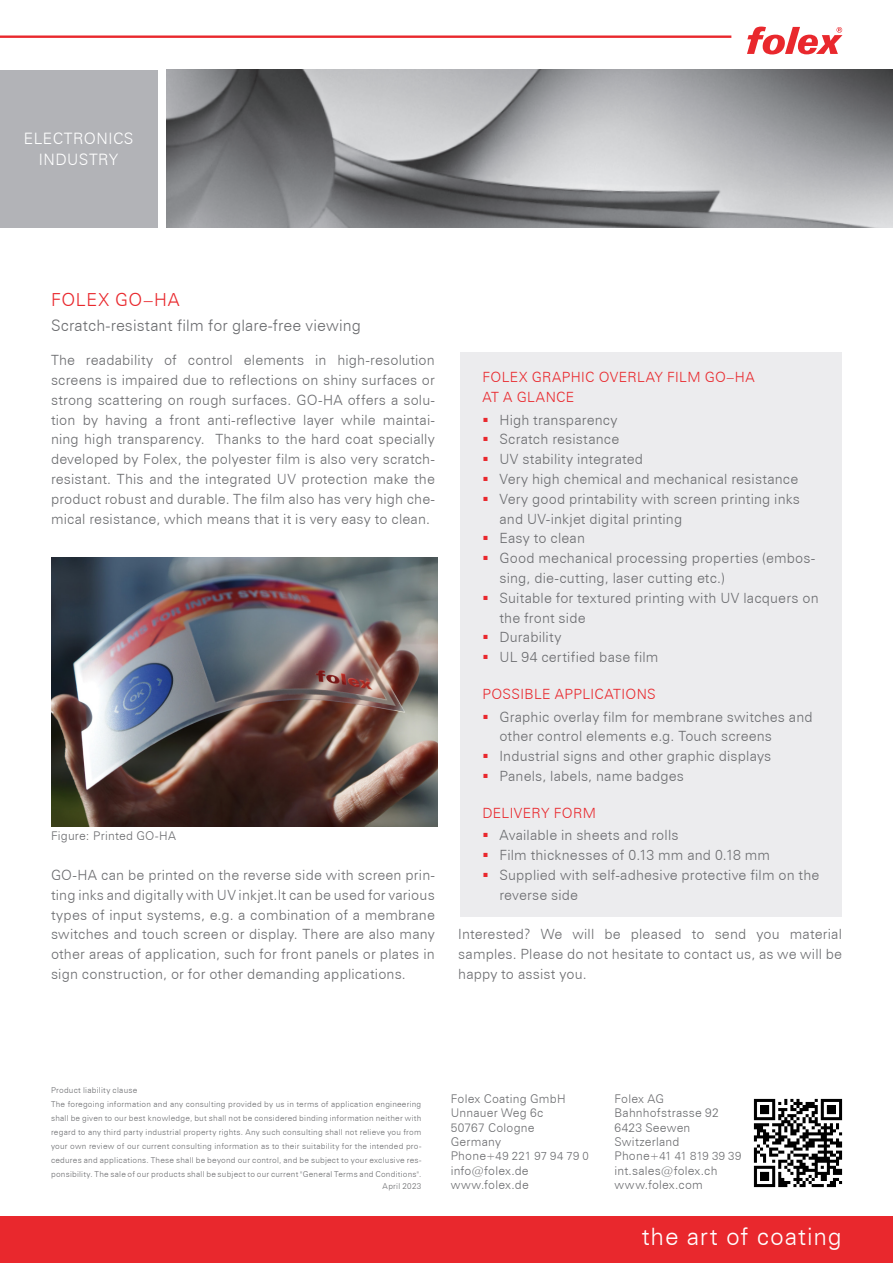
<style>
.page{position:relative;width:893px;height:1263px;background:#fff}
.page>*{position:absolute;margin:0;border:0;box-sizing:border-box;transform-origin:0 0}
.grundtext{font:300 24px "Zurich BT";letter-spacing:.035em;color:#fff}
.titel{font:300 18px "Zurich BT";letter-spacing:.035em;color:#e9282d}
.untertitel{font:300 15.75px "Zurich BT";letter-spacing:.005em;color:#6c6d70}
.t1{font:300 15.75px/21.1px "Zurich BT";letter-spacing:.03em;color:#fff;text-align:center}
.grundtext-2{font:300 14.1px/19.8px "Zurich BT";letter-spacing:.01em;color:#6c6d70}
.übertitelchen{font:300 14.1px/19.8px "Zurich BT";letter-spacing:.025em;color:#e9282d}
.adresse{font:300 12px "Zurich BT";letter-spacing:.02em;color:#6c6d70}
.grundtext-3{font:300 12px "Zurich BT";letter-spacing:.015em;color:#6c6d70}
.adresse-2{font:300 11.4px "Zurich BT";letter-spacing:.02em;color:#6c6d70}
.adresse-3{font:300 11.4px "Zurich BT";letter-spacing:-.005em;color:#6c6d70}
.klausel{font:300 8.1px/14.1px "Zurich BT";letter-spacing:.03em;color:#6c6d70;text-align:justify}
.s1{font-size:12px}
</style>
<div class="page">
<hr style="left:0;top:35px;width:731px;height:3px;background:#e9282d">
<svg style="left:747px;top:27px;width:95px;height:27px"></svg>
<div style="left:0;top:70px;width:157px;height:157px;background:#b2b3b7"></div>
<img style="left:51px;top:557px;width:386px;height:269px">
<img style="left:166px;top:70px;width:727px;height:157px">
<div style="left:461px;top:352px;width:381px;height:565px;background:#ececee"></div>
<div style="left:0;top:1217px;width:893px;height:46px;background:#e9282d"></div>
<img style="left:753px;top:1098px;width:90px;height:90px">
<p class="t1" style="left:24px;top:128px;width:111px">ELECTRONICS<br>INDUSTRY</p>
<p class="titel" style="left:51px;top:288px;width:130px">FOLEX GO–HA</p>
<p class="untertitel" style="left:51px;top:316px;width:311px">Scratch-resistant film for glare-free viewing</p>
<p class="grundtext-2" style="left:51px;top:350px;width:385px;text-align:justify">The readability of control elements in high-resolution screens is impaired due to reflections on shiny surfaces or strong scattering on rough surfaces. GO-HA offers a solu&shy;tion by having a front anti-reflective layer while maintai&shy;ning high transparency. Thanks to the hard coat specially developed by Folex, the polyester film is also very scratch&shy;resistant. This and the integrated UV protection make the product robust and durable. The film also has very high che&shy;mical resistance, which means that it is very easy to clean.</p>
<p class="grundtext-3" style="left:51px;top:829px;width:126px">Figure: Printed GO-HA</p>
<p class="grundtext-2" style="left:51px;top:865px;width:385px;text-align:justify">GO-HA can be printed on the reverse side with screen prin&shy;ting inks and digitally with UV inkjet.It can be used for various types of input systems, e.g. a combination of a membrane switches and touch screen or display. There are also many other areas of application, such for front panels or plates in sign construction, or for other demanding applications.</p>
<p class="übertitelchen" style="left:482px;top:367px;width:274px">FOLEX GRAPHIC OVERLAY FILM GO–HA<br>AT A GLANCE</p>
<p class="grundtext-2" style="left:499px;top:410px;width:119px">High transparency</p>
<p class="grundtext-2" style="left:499px;top:429px;width:121px">Scratch resistance</p>
<p class="grundtext-2" style="left:499px;top:449px;width:145px">UV stability integrated</p>
<p class="grundtext-2" style="left:499px;top:469px;width:300px">Very high chemical and mechanical resistance</p>
<p class="grundtext-2" style="left:499px;top:489px;width:302px">Very good printability with screen printing inks and UV-inkjet digital printing</p>
<p class="grundtext-2" style="left:499px;top:528px;width:87px">Easy to clean</p>
<p class="grundtext-2" style="left:499px;top:548px;width:317px">Good mechanical processing properties (embos&shy;sing, die-cutting, laser cutting etc.)</p>
<p class="grundtext-2" style="left:499px;top:588px;width:321px">Suitable for textured printing with UV lacquers on the front side</p>
<p class="grundtext-2" style="left:499px;top:627px;width:63px">Durability</p>
<p class="grundtext-2" style="left:499px;top:647px;width:160px">UL 94 certified base film</p>
<p class="übertitelchen" style="left:482px;top:684px;width:175px">POSSIBLE APPLICATIONS</p>
<p class="grundtext-2" style="left:499px;top:707px;width:315px">Graphic overlay film for membrane switches and other control elements e.g. Touch screens</p>
<p class="grundtext-2" style="left:499px;top:746px;width:273px">Industrial signs and other graphic displays</p>
<p class="grundtext-2" style="left:499px;top:766px;width:186px">Panels, labels, name badges</p>
<p class="übertitelchen" style="left:482px;top:803px;width:115px">DELIVERY FORM</p>
<p class="grundtext-2" style="left:499px;top:825px;width:181px">Available in sheets and rolls</p>
<p class="grundtext-2" style="left:499px;top:845px;width:272px">Film thicknesses of 0.13 mm and 0.18 mm</p>
<p class="grundtext-2" style="left:499px;top:865px;width:321px">Supplied with self-adhesive protective film on the reverse side</p>
<p class="grundtext-2" style="left:458px;top:924px;width:385px;text-align:justify">Interested? We will be pleased to send you material samples. Please do not hesitate to contact us, as we will be happy to assist you.</p>
<p class="klausel" style="left:51px;top:1083px;width:88px">Product liability clause</p>
<p class="klausel" style="left:51px;top:1097px;width:372px">The foregoing information and any consulting provided by us in terms of application engineering shall be given to our best knowledge, but shall not be considered binding information neither with regard to any third party industrial property rights. Any such consulting shall not relieve you from your own review of our current consulting information as to their suitability for the intended pro&shy;cedures and applications. These shall be beyond our control, and be subject to your exclusive res&shy;ponsibility. The sale of our products shall be subject to our current "General Terms and Conditions".</p>
<p class="klausel" style="left:383px;top:1178px;width:40px">April 2023</p>
<p class="adresse" style="left:451px;top:1091px;width:116px">Folex Coating GmbH</p>
<p class="adresse" style="left:451px;top:1105px;width:94px">Unnauer Weg 6c</p>
<p class="adresse" style="left:451px;top:1120px;width:85px">50767 Cologne</p>
<p class="adresse" style="left:451px;top:1134px;width:52px">Germany</p>
<p class="adresse-2" style="left:451px;top:1149px;width:140px"><span class="s1">Phone</span>+49 221 97 94 79 0</p>
<p class="adresse" style="left:451px;top:1163px;width:79px">info@folex.de</p>
<p class="adresse" style="left:451px;top:1177px;width:79px">www.folex.de</p>
<p class="adresse" style="left:614px;top:1091px;width:51px">Folex AG</p>
<p class="adresse" style="left:614px;top:1105px;width:106px">Bahnhofstrasse 92</p>
<p class="adresse" style="left:614px;top:1120px;width:77px">6423 Seewen</p>
<p class="adresse" style="left:614px;top:1134px;width:67px">Switzerland</p>
<p class="adresse-3" style="left:614px;top:1149px;width:128px"><span class="s1">Phone</span>+41 41 819 39 39</p>
<p class="adresse" style="left:614px;top:1163px;width:104px">int.sales@folex.ch</p>
<p class="adresse" style="left:614px;top:1177px;width:90px">www.folex.com</p>
<p class="grundtext" style="left:642px;top:1221px;width:201px">the art of coating</p>
</div>
